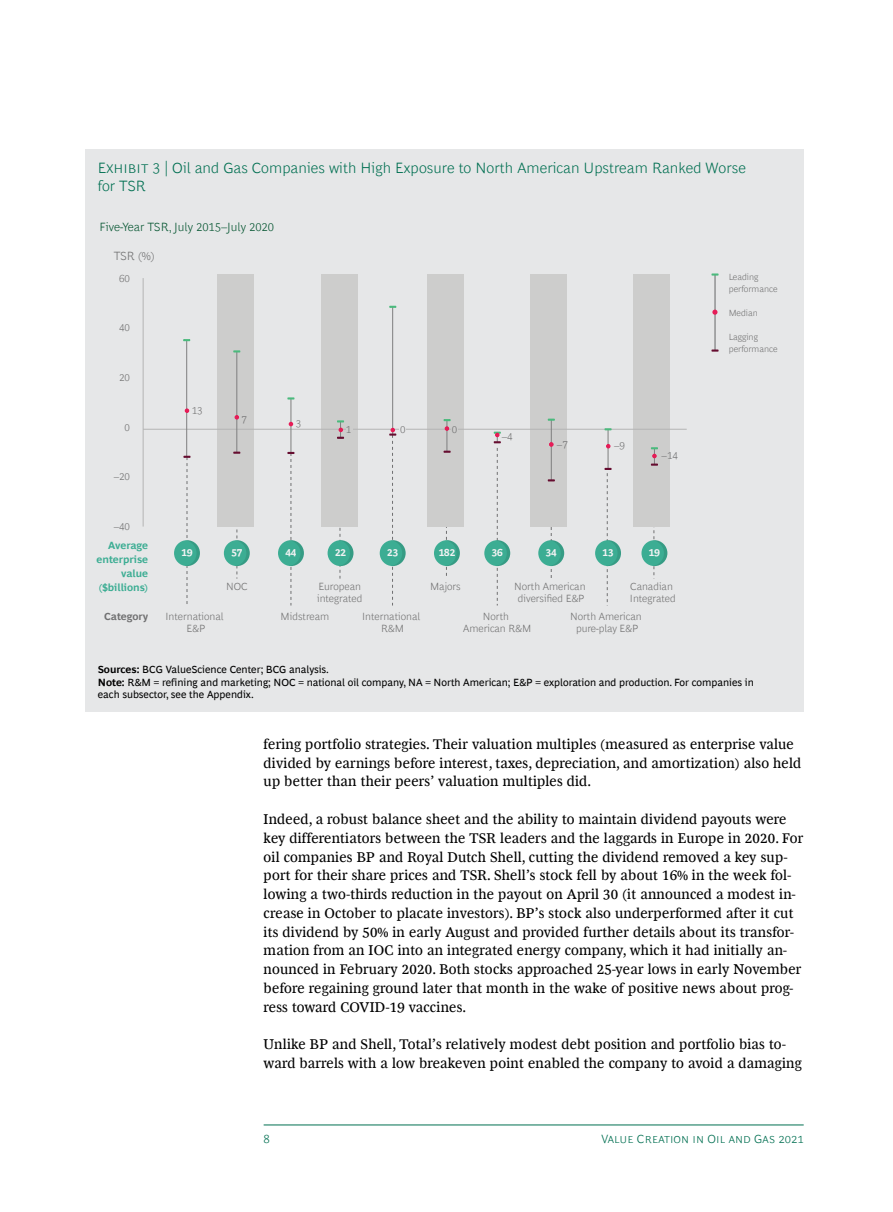
<style>
.page{position:relative;width:893px;height:1212px;background:#fff}
.page>*{position:absolute;margin:0;border:0;box-sizing:border-box;transform-origin:0 0}
.t1{font:300 15px/18.8px "Henderson BCG Sans";letter-spacing:.005em;color:#006f51}
.t2{font:14.25px/18.8px "Henderson BCG Serif";letter-spacing:.015em;color:#000}
.t3{font:300 12px "Henderson BCG Sans";color:#03542f}
.t4{font:300 12px "Henderson BCG Sans";letter-spacing:.01em;color:#006f51}
.t5{font:300 12px "Henderson BCG Sans";color:#707071}
.t6{font:10.5px/12.8px "Henderson BCG Sans";color:#000}
.t7{font:300 10.5px/12px "Henderson BCG Sans";color:#717171;text-align:center}
.t8{font:700 10.5px/14.2px "Henderson BCG Sans";color:#3cad93;text-align:right}
.t9{font:700 10.5px "Henderson BCG Sans";color:#f2f2f3}
.t10{font:300 10.5px "Henderson BCG Sans";color:#707071}
.t11{font:700 10.5px "Henderson BCG Sans";color:#707071}
.t12{font:300 9px/12px "Henderson BCG Sans";color:#717171}
.s1{font-weight:700}
</style>
<div class="page">
<hr style="left:264px;top:1125px;width:540px;height:1px;background:#006f51">
<div style="left:85px;top:149px;width:719px;height:562px;background:#e6e7e8"></div>
<hr style="left:715px;top:274px;width:1px;height:77px;background:#666767">
<div style="left:217px;top:274px;width:37px;height:253px;background:#cdcdcc"></div>
<div style="left:322px;top:274px;width:36px;height:253px;background:#cdcdcc"></div>
<div style="left:428px;top:274px;width:36px;height:253px;background:#cdcdcc"></div>
<div style="left:531px;top:274px;width:36px;height:253px;background:#cdcdcc"></div>
<div style="left:634px;top:274px;width:36px;height:253px;background:#cdcdcc"></div>
<hr style="left:143px;top:278px;width:1px;height:249px;background:#b4b4b4">
<hr style="left:143px;top:429px;width:544px;height:1px;background:#b4b4b4">
<div style="left:346px;top:426px;width:7px;height:8px;background:#cdcdcc"></div>
<div style="left:451px;top:426px;width:7px;height:8px;background:#cdcdcc"></div>
<div style="left:174px;top:540px;width:26px;height:26px;background:#3cad93;border-radius:50%"></div>
<div style="left:224px;top:540px;width:26px;height:26px;background:#3cad93;border-radius:50%"></div>
<svg style="left:235px;top:529px;width:15px;height:50px"></svg>
<div style="left:278px;top:540px;width:26px;height:26px;background:#3cad93;border-radius:50%"></div>
<div style="left:328px;top:540px;width:25px;height:26px;background:#3cad93;border-radius:50%"></div>
<svg style="left:339px;top:527px;width:14px;height:52px"></svg>
<div style="left:380px;top:540px;width:26px;height:26px;background:#3cad93;border-radius:50%"></div>
<div style="left:484px;top:540px;width:26px;height:26px;background:#3cad93;border-radius:50%"></div>
<div style="left:538px;top:540px;width:26px;height:26px;background:#3cad93;border-radius:50%"></div>
<svg style="left:549px;top:527px;width:15px;height:51px"></svg>
<div style="left:595px;top:540px;width:26px;height:26px;background:#3cad93;border-radius:50%"></div>
<div style="left:641px;top:540px;width:26px;height:26px;background:#3cad93;border-radius:50%"></div>
<svg style="left:653px;top:527px;width:14px;height:52px"></svg>
<div style="left:434px;top:540px;width:26px;height:26px;background:#3cad93;border-radius:50%"></div>
<svg style="left:445px;top:527px;width:15px;height:49px"></svg>
<svg style="left:712px;top:310px;width:5px;height:5px"></svg>
<hr style="left:186px;top:340px;width:1px;height:117px;background:#7f7f7f">
<svg style="left:183px;top:339px;width:7px;height:2px"></svg>
<svg style="left:185px;top:408px;width:4px;height:5px"></svg>
<svg style="left:183px;top:456px;width:17px;height:148px"></svg>
<hr style="left:236px;top:351px;width:1px;height:102px;background:#7f7f7f">
<svg style="left:233px;top:350px;width:7px;height:2px"></svg>
<svg style="left:235px;top:415px;width:4px;height:4px"></svg>
<svg style="left:233px;top:452px;width:7px;height:2px"></svg>
<hr style="left:291px;top:398px;width:1px;height:55px;background:#7f7f7f">
<svg style="left:287px;top:397px;width:7px;height:2px"></svg>
<svg style="left:289px;top:422px;width:4px;height:4px"></svg>
<svg style="left:287px;top:452px;width:17px;height:153px"></svg>
<svg style="left:337px;top:420px;width:7px;height:19px"></svg>
<hr style="left:392px;top:307px;width:1px;height:128px;background:#7f7f7f">
<svg style="left:389px;top:306px;width:7px;height:2px"></svg>
<svg style="left:389px;top:428px;width:17px;height:177px"></svg>
<hr style="left:446px;top:420px;width:1px;height:32px;background:#7f7f7f">
<svg style="left:444px;top:419px;width:7px;height:12px"></svg>
<svg style="left:444px;top:451px;width:7px;height:2px"></svg>
<svg style="left:494px;top:432px;width:16px;height:173px"></svg>
<hr style="left:551px;top:420px;width:1px;height:60px;background:#7f7f7f">
<svg style="left:548px;top:419px;width:7px;height:2px"></svg>
<svg style="left:548px;top:479px;width:7px;height:2px"></svg>
<hr style="left:608px;top:430px;width:1px;height:39px;background:#7f7f7f">
<svg style="left:604px;top:428px;width:8px;height:2px"></svg>
<svg style="left:606px;top:444px;width:4px;height:4px"></svg>
<svg style="left:604px;top:468px;width:17px;height:135px"></svg>
<svg style="left:651px;top:447px;width:7px;height:19px"></svg>
<svg style="left:711px;top:273px;width:7px;height:3px"></svg>
<svg style="left:711px;top:349px;width:7px;height:3px"></svg>
<svg style="left:549px;top:442px;width:5px;height:5px"></svg>
<p class="t1" style="left:98px;top:157px;width:650px">Exhibit 3 | Oil and Gas Companies with High Exposure to North American Upstream Ranked Worse for TSR</p>
<p class="t3" style="left:100px;top:218px;width:176px">Five-Year TSR, July 2015–July 2020</p>
<p class="t5" style="left:114px;top:247px;width:43px">TSR (%)</p>
<p class="t7" style="left:119px;top:271px;width:12px">60</p>
<p class="t7" style="left:119px;top:321px;width:12px">40</p>
<p class="t7" style="left:119px;top:370px;width:12px">20</p>
<p class="t7" style="left:125px;top:420px;width:7px">0</p>
<p class="t7" style="left:114px;top:470px;width:18px">–20</p>
<p class="t7" style="left:114px;top:520px;width:18px">–40</p>
<p class="t8" style="left:96px;top:537px;width:53px">Average enterprise value ($billions)</p>
<p class="t11" style="left:104px;top:609px;width:46px">Category</p>
<p class="t7" style="left:192px;top:403px;width:12px">13</p>
<p class="t10" style="left:241px;top:411px;width:7px">7</p>
<p class="t7" style="left:296px;top:416px;width:7px">3</p>
<p class="t10" style="left:346px;top:422px;width:7px">1</p>
<p class="t7" style="left:400px;top:423px;width:7px">0</p>
<p class="t10" style="left:452px;top:422px;width:7px">0</p>
<p class="t7" style="left:502px;top:429px;width:12px">–4</p>
<p class="t10" style="left:557px;top:437px;width:12px">–7</p>
<p class="t7" style="left:614px;top:439px;width:12px">–9</p>
<p class="t10" style="left:661px;top:448px;width:18px">–14</p>
<p class="t9" style="left:182px;top:545px;width:12px">19</p>
<p class="t9" style="left:231px;top:545px;width:12px">57</p>
<p class="t9" style="left:285px;top:545px;width:12px">44</p>
<p class="t9" style="left:335px;top:545px;width:12px">22</p>
<p class="t9" style="left:387px;top:545px;width:12px">23</p>
<p class="t9" style="left:439px;top:545px;width:18px">182</p>
<p class="t9" style="left:492px;top:545px;width:12px">36</p>
<p class="t9" style="left:546px;top:545px;width:12px">34</p>
<p class="t9" style="left:603px;top:545px;width:12px">13</p>
<p class="t9" style="left:649px;top:545px;width:12px">19</p>
<p class="t7" style="left:226px;top:580px;width:23px">NOC</p>
<p class="t7" style="left:166px;top:610px;width:60px">International<br>E&amp;P</p>
<p class="t7" style="left:317px;top:580px;width:47px;text-align:left">European integrated</p>
<p class="t7" style="left:281px;top:610px;width:50px">Midstream</p>
<p class="t7" style="left:362px;top:610px;width:60px">International<br>R&amp;M</p>
<p class="t7" style="left:430px;top:580px;width:32px">Majors</p>
<p class="t7" style="left:514px;top:580px;width:73px">North American diversified E&amp;P</p>
<p class="t7" style="left:570px;top:610px;width:73px">North American pure-play E&amp;P</p>
<p class="t7" style="left:630px;top:580px;width:47px;text-align:left">Canadian<br>Integrated</p>
<p class="t7" style="left:463px;top:610px;width:70px">North<br>American R&amp;M</p>
<p class="t12" style="left:729px;top:270px;width:50px">Leading performance</p>
<p class="t12" style="left:729px;top:306px;width:31px">Median</p>
<p class="t12" style="left:729px;top:330px;width:50px">Lagging performance</p>
<p class="t6" style="left:98px;top:662px;width:658px"><span class="s1">Sources:</span> BCG ValueScience Center; BCG analysis.<br><span class="s1">Note:</span> R&amp;M = refining and marketing; NOC = national oil company, NA = North American; E&amp;P = exploration and production. For companies in each subsector, see the Appendix.</p>
<p class="t2" style="left:264px;top:733px;width:539px">fering portfolio strategies. Their valuation multiples (measured as enterprise value divided by earnings before interest, taxes, depreciation, and amortization) also held up better than their peers’ valuation multiples did.</p>
<p class="t2" style="left:264px;top:809px;width:541px">Indeed, a robust balance sheet and the ability to maintain dividend payouts were key differentiators between the TSR leaders and the laggards in Europe in 2020. For oil companies BP and Royal Dutch Shell, cutting the dividend removed a key sup&shy;port for their share prices and TSR. Shell’s stock fell by about 16% in the week fol&shy;lowing a two-thirds reduction in the payout on April 30 (it announced a modest in&shy;crease in October to placate investors). BP’s stock also underperformed after it cut its dividend by 50% in early August and provided further details about its transfor&shy;mation from an IOC into an integrated energy company, which it had initially an&shy;nounced in February 2020. Both stocks approached 25-year lows in early November before regaining ground later that month in the wake of positive news about prog&shy;ress toward COVID-19 vaccines.</p>
<p class="t2" style="left:264px;top:1034px;width:540px">Unlike BP and Shell, Total’s relatively modest debt position and portfolio bias to&shy;ward barrels with a low breakeven point enabled the company to avoid a damaging</p>
<p class="t4" style="left:264px;top:1129px;width:8px">8</p>
<p class="t4" style="left:601px;top:1129px;width:204px">Value Creation in Oil and Gas 2021</p>
</div>
